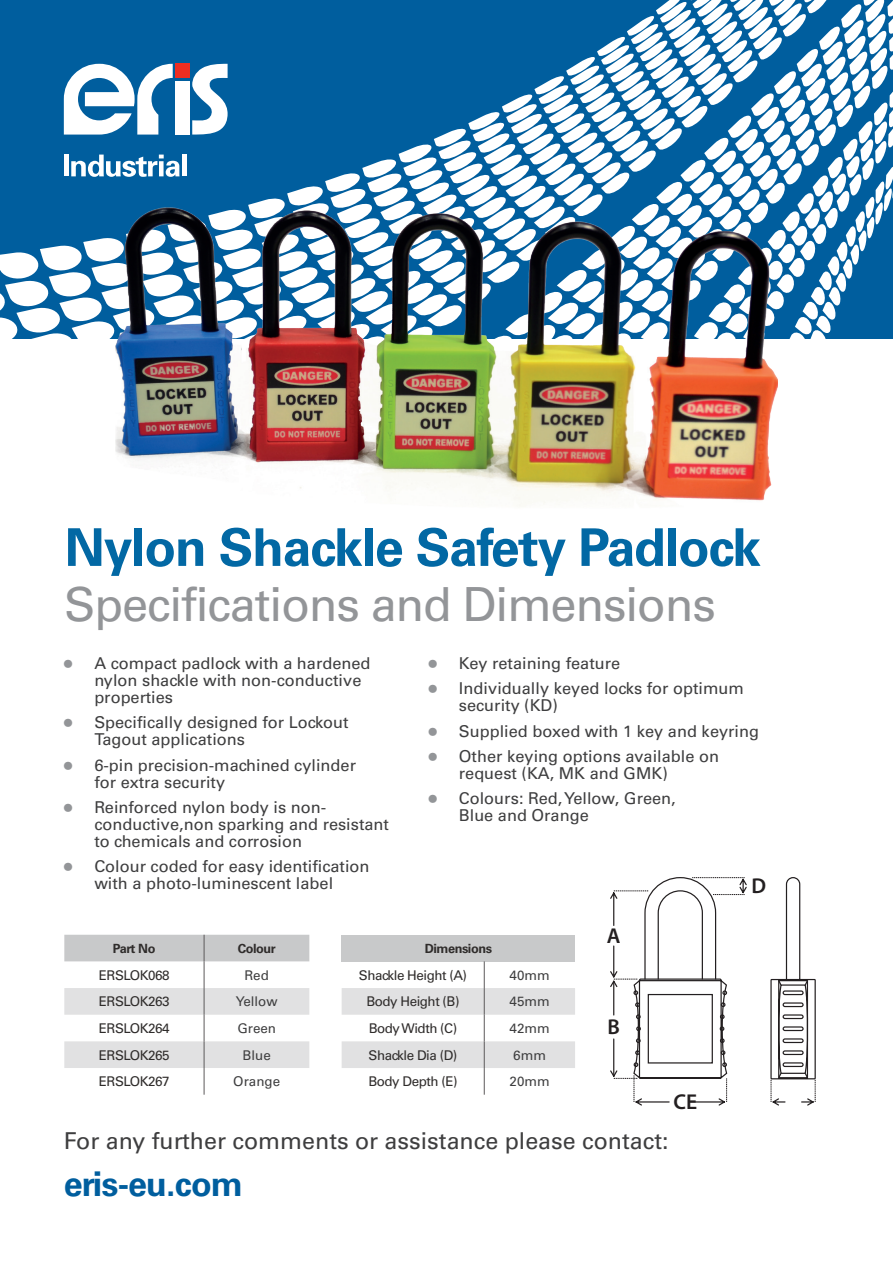
<style>
.page{position:relative;width:893px;height:1263px;background:#fff}
.page>*{position:absolute;margin:0;border:0;box-sizing:border-box;transform-origin:0 0}
.t1{font:700 52.05px "Univers LT Std";letter-spacing:-.025em;color:#0268a4}
.Main_header{font:46.95px "Univers LT Std";letter-spacing:-.025em;color:#939598}
.t2{font:700 34.05px "Univers LT Std";letter-spacing:-.025em;color:#005e9e}
.bullets_HERO{font:23.25px "Univers LT Std";color:#3e3e3f}
.t3{font:600 21.6px "Myriad Pro";color:#231f20}
.bullets_HERO-2{font:16.35px/17px "Univers LT Std";color:#3e3e3f}
.t4{font:13.35px "Univers LT Std";letter-spacing:-.035em;color:#2f2c2b}
.t5{font:13.35px "Univers LT Std";color:#3e3e3f}
.t6{font:700 12.75px "Univers LT Std";letter-spacing:-.035em;color:#2f2c2b}
.s1{font-size:22.65px;color:#939598}
</style>
<div class="page">
<svg style="left:0;top:0;width:893px;height:338px;fill:#005e9e"></svg>
<div style="left:175px;top:64px;width:15px;height:14px;background:#ee2e22"></div>
<svg style="left:64px;top:64px;width:109px;height:71px"></svg>
<div style="left:175px;top:81px;width:15px;height:54px;background:#fff"></div>
<svg style="left:192px;top:64px;width:36px;height:71px"></svg>
<hr style="left:64px;top:155px;width:4px;height:21px;background:#fff">
<svg style="left:71px;top:155px;width:109px;height:22px"></svg>
<div style="left:182px;top:155px;width:5px;height:21px;background:#fff"></div>
<svg style="left:64px;top:935px;width:245px;height:160px"></svg>
<img style="left:116px;top:163px;width:661px;height:343px">
<svg style="left:770px;top:877px;width:46px;height:229px"></svg>
<svg style="left:610px;top:877px;width:137px;height:229px"></svg>
<div style="left:342px;top:935px;width:233px;height:26px;background:#c8c9ca"></div>
<svg style="left:342px;top:961px;width:233px;height:134px"></svg>
<p class="t1" style="left:64px;top:517px;width:698px">Nylon Shackle Safety Padlock</p>
<p class="Main_header" style="left:64px;top:576px;width:653px">Specifications and Dimensions</p>
<p class="bullets_HERO-2" style="left:94px;top:655px;width:278px;text-indent:-30px"><span class="s1">•</span> A compact padlock with a hardened nylon shackle with non-conductive properties</p>
<p class="bullets_HERO-2" style="left:94px;top:714px;width:256px;text-indent:-30px"><span class="s1">•</span> Specifically designed for Lockout<br>Tagout applications</p>
<p class="bullets_HERO-2" style="left:94px;top:756px;width:263px;text-indent:-30px"><span class="s1">•</span> 6-pin precision-machined cylinder for extra security</p>
<p class="bullets_HERO-2" style="left:94px;top:799px;width:296px;text-indent:-30px"><span class="s1">•</span> Reinforced nylon body is non&shy;conductive,non sparking and resistant to chemicals and corrosion</p>
<p class="bullets_HERO-2" style="left:64px;top:858px;width:307px;text-align:center"><span class="s1">•</span> Colour coded for easy identification with a photo-luminescent label</p>
<p class="bullets_HERO-2" style="left:429px;top:655px;width:193px"><span class="s1">•</span> Key retaining feature</p>
<p class="bullets_HERO-2" style="left:459px;top:680px;width:287px;text-indent:-30px"><span class="s1">•</span> Individually keyed locks for optimum security (KD)</p>
<p class="bullets_HERO-2" style="left:429px;top:722px;width:332px"><span class="s1">•</span> Supplied boxed with 1 key and keyring</p>
<p class="bullets_HERO-2" style="left:459px;top:748px;width:262px;text-indent:-30px"><span class="s1">•</span> Other keying options available on request (KA, MK and GMK)</p>
<p class="bullets_HERO-2" style="left:459px;top:790px;width:218px;text-indent:-30px"><span class="s1">•</span> Colours: Red, Yellow, Green,<br>Blue and Orange</p>
<h3 class="t3" style="left:751px;top:872px;width:16px">D</h3>
<p class="t6" style="left:113px;top:941px;width:44px">Part No</p>
<p class="t6" style="left:238px;top:941px;width:40px">Colour</p>
<p class="t4" style="left:99px;top:967px;width:72px">ERSLOK068</p>
<p class="t5" style="left:245px;top:967px;width:26px">Red</p>
<p class="t4" style="left:99px;top:993px;width:72px">ERSLOK263</p>
<p class="t5" style="left:236px;top:993px;width:43px">Yellow</p>
<p class="t4" style="left:99px;top:1020px;width:72px">ERSLOK264</p>
<p class="t5" style="left:237px;top:1020px;width:40px">Green</p>
<p class="t4" style="left:99px;top:1047px;width:72px">ERSLOK265</p>
<p class="t5" style="left:243px;top:1047px;width:30px">Blue</p>
<p class="t4" style="left:99px;top:1073px;width:72px">ERSLOK267</p>
<p class="t5" style="left:233px;top:1073px;width:48px">Orange</p>
<p class="t6" style="left:425px;top:941px;width:69px">Dimensions</p>
<p class="t4" style="left:359px;top:967px;width:110px">Shackle Height (A)</p>
<p class="t5" style="left:510px;top:967px;width:42px">40mm</p>
<p class="t4" style="left:366px;top:993px;width:95px">Body Height (B)</p>
<p class="t5" style="left:510px;top:993px;width:42px">45mm</p>
<p class="t4" style="left:369px;top:1020px;width:90px">Body Width (C)</p>
<p class="t5" style="left:510px;top:1020px;width:42px">42mm</p>
<p class="t4" style="left:369px;top:1047px;width:90px">Shackle Dia (D)</p>
<p class="t5" style="left:513px;top:1047px;width:34px">6mm</p>
<p class="t4" style="left:368px;top:1073px;width:91px">Body Depth (E)</p>
<p class="t5" style="left:510px;top:1073px;width:42px">20mm</p>
<h3 class="t3" style="left:607px;top:922px;width:15px">A</h3>
<h3 class="t3" style="left:607px;top:1013px;width:14px">B</h3>
<h3 class="t3" style="left:673px;top:1088px;width:25px">CE</h3>
<p class="bullets_HERO" style="left:64px;top:1126px;width:606px">For any further comments or assistance please contact:</p>
<p class="t2" style="left:64px;top:1164px;width:181px">eris-eu.com</p>
</div>
